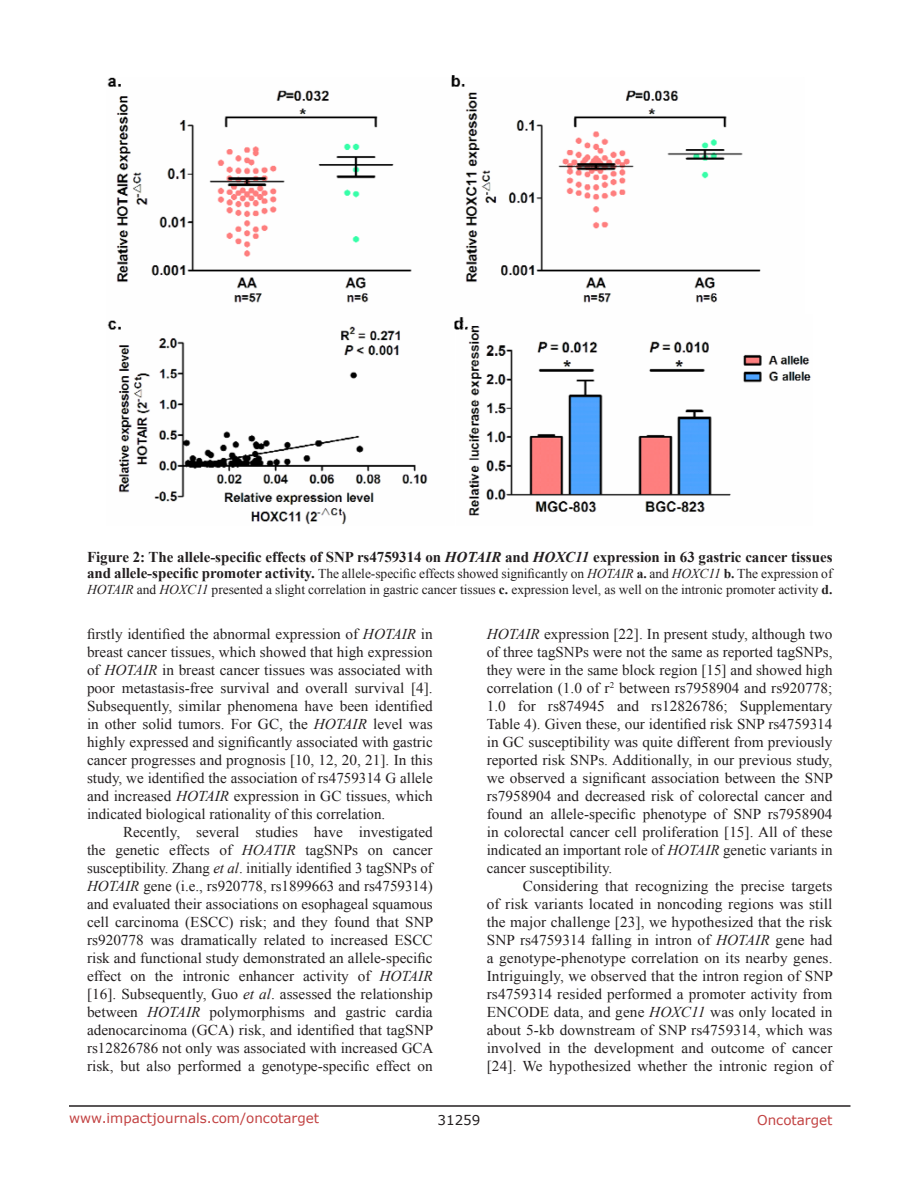
<style>
.page{position:relative;width:918px;height:1188px;background:#fff}
.page>*{position:absolute;margin:0;border:0;box-sizing:border-box;transform-origin:0 0}
.BodyText{font:15px/18px "Times New Roman";color:#231f20;text-align:justify}
.FigureText{font:700 15px "Times New Roman";letter-spacing:-.005em;color:#231f20}
.FigureText-2{font:13.5px/16.2px "Times New Roman";letter-spacing:-.005em;color:#231f20}
.t1{font:13.5px "Verdana";color:#c24141}
.t2{font:13.5px "Verdana";color:#231f20}
.s1{font-style:italic}
.s2{font-weight:700;font-size:15px}
.s3{font-weight:700}
</style>
<div class="page">
<hr style="left:69px;top:1105px;width:781px;height:2px;background:#231f20">
<img style="left:107px;top:75px;width:704px;height:450px">
<p class="FigureText" style="left:87px;top:546px;width:747px">Figure 2: The allele-specific effects of SNP rs4759314 on <span class="s1">HOTAIR</span> and <span class="s1">HOXC11</span> expression in 63 gastric cancer tissues</p>
<p class="FigureText-2" style="left:87px;top:565px;width:747px"><span class="s2">and allele-specific promoter activity.</span> The allele-specific effects showed significantly on <span class="s1">HOTAIR</span> <span class="s3">a.</span> and <span class="s1">HOXC11</span> <span class="s3">b.</span> The expression of<br><span class="s1">HOTAIR</span> and <span class="s1">HOXC11</span> presented a slight correlation in gastric cancer tissues <span class="s3">c.</span> expression level, as well on the intronic promoter activity <span class="s3">d.</span></p>
<p class="BodyText" style="left:87px;top:625px;width:347px">firstly identified the abnormal expression of <span class="s1">HOTAIR</span> in breast cancer tissues, which showed that high expression of <span class="s1">HOTAIR</span> in breast cancer tissues was associated with poor metastasis-free survival and overall survival [4].<br>Subsequently, similar phenomena have been identified in other solid tumors. For GC, the <span class="s1">HOTAIR</span> level was highly expressed and significantly associated with gastric cancer progresses and prognosis [10, 12, 20, 21]. In this study, we identified the association of rs4759314 G allele and increased <span class="s1">HOTAIR</span> expression in GC tissues, which indicated biological rationality of this correlation.</p>
<p class="BodyText" style="left:87px;top:823px;width:348px;text-indent:36px">Recently, several studies have investigated the genetic effects of <span class="s1">HOATIR</span> tagSNPs on cancer susceptibility. Zhang <span class="s1">et al</span>. initially identified 3 tagSNPs of <span class="s1">HOTAIR</span> gene (i.e., rs920778, rs1899663 and rs4759314) and evaluated their associations on esophageal squamous cell carcinoma (ESCC) risk; and they found that SNP rs920778 was dramatically related to increased ESCC risk and functional study demonstrated an allele-specific effect on the intronic enhancer activity of <span class="s1">HOTAIR </span>[16]. Subsequently, Guo <span class="s1">et al</span>. assessed the relationship between <span class="s1">HOTAIR</span> polymorphisms and gastric cardia adenocarcinoma (GCA) risk, and identified that tagSNP rs12826786 not only was associated with increased GCA risk, but also performed a genotype-specific effect on</p>
<p class="BodyText" style="left:487px;top:625px;width:348px"><span class="s1">HOTAIR</span> expression [22]. In present study, although two of three tagSNPs were not the same as reported tagSNPs, they were in the same block region [15] and showed high correlation (1.0 of r<sup>2</sup> between rs7958904 and rs920778; 1.0 for rs874945 and rs12826786; Supplementary Table 4). Given these, our identified risk SNP rs4759314 in GC susceptibility was quite different from previously reported risk SNPs. Additionally, in our previous study, we observed a significant association between the SNP rs7958904 and decreased risk of colorectal cancer and found an allele-specific phenotype of SNP rs7958904 in colorectal cancer cell proliferation [15]. All of these indicated an important role of <span class="s1">HOTAIR</span> genetic variants in cancer susceptibility.</p>
<p class="BodyText" style="left:487px;top:877px;width:348px;text-indent:36px">Considering that recognizing the precise targets of risk variants located in noncoding regions was still the major challenge [23], we hypothesized that the risk SNP rs4759314 falling in intron of <span class="s1">HOTAIR</span> gene had a genotype-phenotype correlation on its nearby genes.<br>Intriguingly, we observed that the intron region of SNP rs4759314 resided performed a promoter activity from ENCODE data, and gene <span class="s1">HOXC11</span> was only located in about 5-kb downstream of SNP rs4759314, which was involved in the development and outcome of cancer [24]. We hypothesized whether the intronic region of</p>
<p class="t1" style="left:69px;top:1109px;width:252px">www.impactjournals.com/oncotarget</p>
<p class="t2" style="left:438px;top:1111px;width:44px">31259</p>
<p class="t1" style="left:757px;top:1111px;width:77px">Oncotarget</p>
</div>
